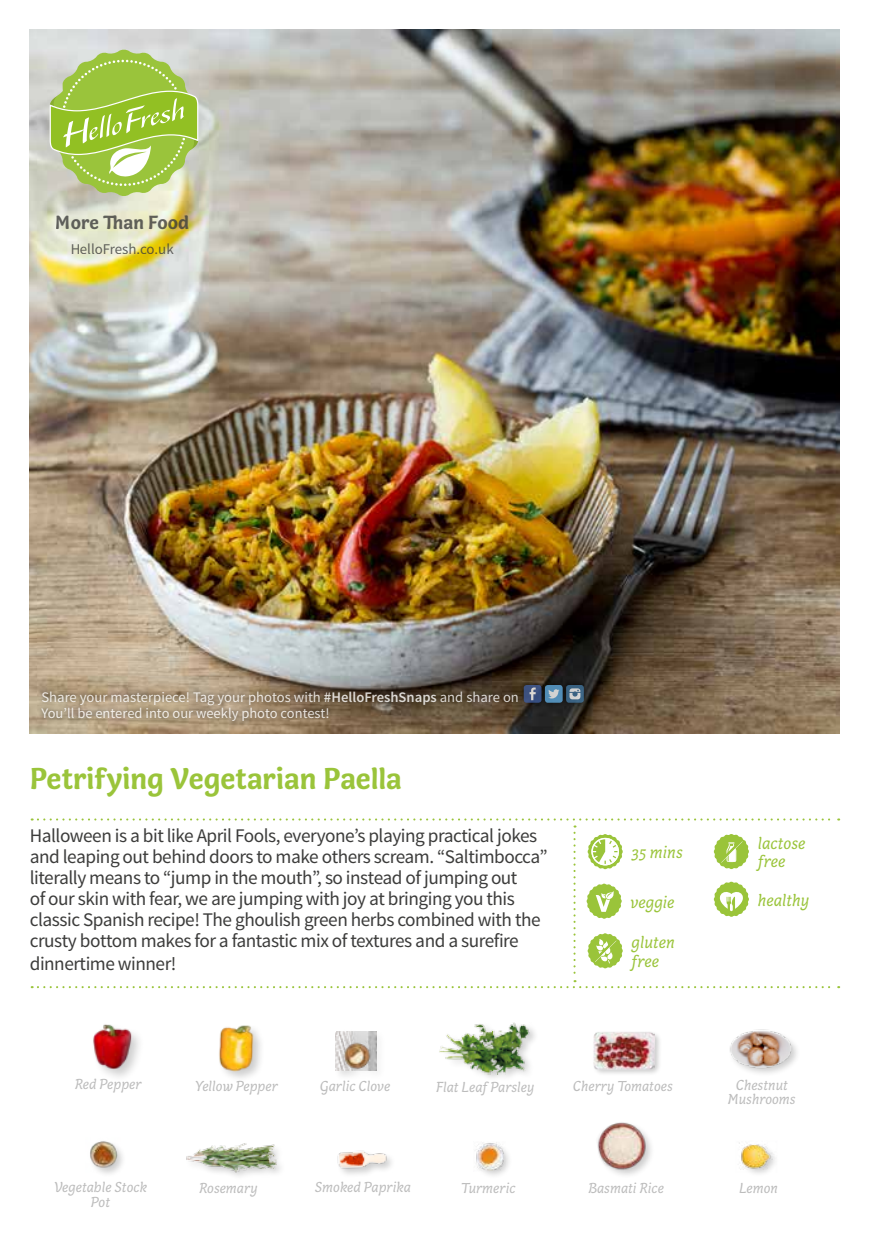
<style>
.page{position:relative;width:869px;height:1241px;background:#fff}
.page>*{position:absolute;margin:0;border:0;box-sizing:border-box;transform-origin:0 0}
.t1{font:700 30.97px "Capucine Basic";letter-spacing:-.005em;color:#9ac43a}
.t2{font:700 19.6px "Capucine Basic";color:#3c3c3b}
.t3{font:19.25px/21px "Source Sans Pro";letter-spacing:-.025em;color:#3c3c3b}
.t4{font:italic 17.5px/18.6px "Capucine Basic";color:#9ac43a}
.t5{font:italic 14.88px/14.5px "Capucine Basic";color:#bcbcbc;text-align:center}
.t6{font:14.88px "Source Sans Pro";color:#3c3c3b}
.t7{font:14.53px/16.4px "Source Sans Pro";color:#fff}
.s1{font-weight:600}
</style>
<div class="page">
<img style="left:30px;top:30px;width:808px;height:703px">
<svg style="left:50px;top:50px;width:148px;height:146px;background:#b0cd6b"></svg>
<div style="left:37px;top:679px;width:552px;height:47px;background:#000;opacity:.75"></div>
<div style="left:523px;top:685px;width:18px;height:17px;background:#3d5180;border-radius:3px"></div>
<svg style="left:529px;top:687px;width:6px;height:13px"></svg>
<svg style="left:566px;top:685px;width:17px;height:17px"></svg>
<svg style="left:569px;top:688px;width:11px;height:11px"></svg>
<div style="left:544px;top:685px;width:18px;height:17px;background:#518db7;border-radius:3px"></div>
<svg style="left:548px;top:689px;width:11px;height:9px"></svg>
<div style="left:91px;top:1022px;width:54px;height:60px;background:#000;opacity:.2"></div>
<img style="left:91px;top:1022px;width:52px;height:52px">
<div style="left:217px;top:1022px;width:48px;height:61px;background:#000;opacity:.2"></div>
<img style="left:217px;top:1022px;width:48px;height:54px">
<div style="left:185px;top:1141px;width:102px;height:40px;background:#000;opacity:.2"></div>
<img style="left:185px;top:1142px;width:93px;height:30px">
<div style="left:336px;top:1149px;width:60px;height:29px;background:#000;opacity:.2"></div>
<img style="left:336px;top:1149px;width:56px;height:23px">
<div style="left:728px;top:1028px;width:72px;height:49px;background:#000;opacity:.2"></div>
<img style="left:728px;top:1028px;width:67px;height:42px">
<div style="left:88px;top:1139px;width:39px;height:38px;background:#000;opacity:.2"></div>
<img style="left:88px;top:1139px;width:32px;height:33px">
<div style="left:596px;top:1120px;width:58px;height:59px;background:#000;opacity:.2"></div>
<img style="left:596px;top:1120px;width:54px;height:52px">
<div style="left:439px;top:1021px;width:100px;height:61px;background:#000;opacity:.2"></div>
<img style="left:439px;top:1022px;width:92px;height:52px">
<div style="left:474px;top:1141px;width:39px;height:39px;background:#000;opacity:.2"></div>
<img style="left:474px;top:1141px;width:31px;height:30px">
<div style="left:592px;top:1030px;width:69px;height:46px;background:#000;opacity:.2"></div>
<img style="left:593px;top:1030px;width:61px;height:46px">
<img style="left:739px;top:1142px;width:36px;height:30px">
<svg style="left:32px;top:818px;width:806px;height:170px"></svg>
<div style="left:333px;top:1028px;width:53px;height:53px;background:#000;opacity:.2"></div>
<img style="left:335px;top:1030px;width:41px;height:40px">
<img style="left:340px;top:1039px;width:33px;height:33px">
<p class="t2" style="left:56px;top:207px;width:135px">More Than Food</p>
<p class="t6" style="left:70px;top:239px;width:105px">HelloFresh.co.uk</p>
<p class="t7" style="left:41px;top:688px;width:478px">Share your masterpiece! Tag your photos with <span class="s1">#HelloFreshSnaps</span> and share on<br>You’ll be entered into our weekly photo contest!</p>
<h1 class="t1" style="left:30px;top:755px;width:373px">Petrifying Vegetarian Paella</h1>
<p class="t3" style="left:30px;top:825px;width:519px">Halloween is a bit like April Fools, everyone’s playing practical jokes and leaping out behind doors to make others scream. “Saltimbocca” literally means to “jump in the mouth”, so instead of jumping out<br>of our skin with fear, we are jumping with joy at bringing you this classic Spanish recipe! The ghoulish green herbs combined with the crusty bottom makes for a fantastic mix of textures and a surefire</p>
<p class="t3" style="left:30px;top:953px;width:148px">dinnertime winner!</p>
<p class="t4" style="left:631px;top:843px;width:53px">35 mins</p>
<p class="t4" style="left:630px;top:893px;width:46px">veggie</p>
<p class="t4" style="left:631px;top:933px;width:45px">gluten free</p>
<p class="t4" style="left:757px;top:834px;width:49px">lactose free</p>
<p class="t4" style="left:757px;top:891px;width:53px">healthy</p>
<p class="t5" style="left:75px;top:1077px;width:68px">Red Pepper</p>
<p class="t5" style="left:195px;top:1079px;width:84px">Yellow Pepper</p>
<p class="t5" style="left:320px;top:1079px;width:72px">Garlic Clove</p>
<p class="t5" style="left:436px;top:1080px;width:100px">Flat Leaf Parsley</p>
<p class="t5" style="left:572px;top:1079px;width:101px">Cherry Tomatoes</p>
<p class="t5" style="left:727px;top:1078px;width:69px">Chestnut<br>Mushrooms</p>
<p class="t5" style="left:54px;top:1180px;width:95px">Vegetable Stock<br>Pot</p>
<p class="t5" style="left:199px;top:1181px;width:60px">Rosemary</p>
<p class="t5" style="left:315px;top:1179px;width:97px">Smoked Paprika</p>
<p class="t5" style="left:461px;top:1181px;width:56px">Turmeric</p>
<p class="t5" style="left:588px;top:1181px;width:77px">Basmati Rice</p>
<p class="t5" style="left:738px;top:1181px;width:40px">Lemon</p>
</div>
